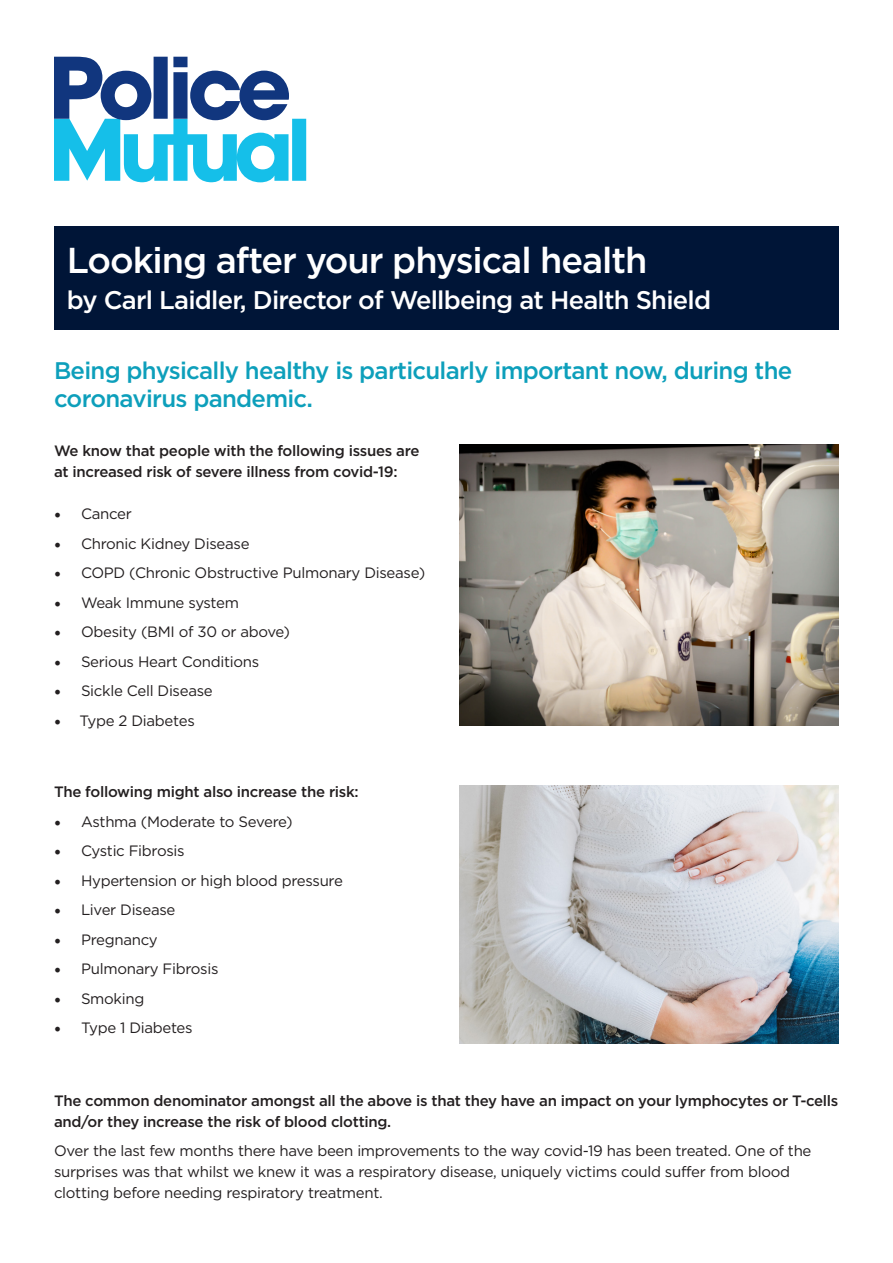
<style>
.page{position:relative;width:893px;height:1263px;background:#fff}
.page>*{position:absolute;margin:0;border:0;box-sizing:border-box;transform-origin:0 0}
.t1{font:500 36px "Gotham";letter-spacing:-.03em;color:#fff}
.t2{font:500 25.5px "Gotham";letter-spacing:-.03em;color:#fff}
.t3{font:500 24px/28px "Gotham";letter-spacing:-.03em;color:#0d9fbb}
.t4{font:15px/21px "Gotham";letter-spacing:-.02em;color:#231f20}
.t5{font:500 15px/21px "Gotham";letter-spacing:-.02em;color:#231f20}
.s1{font-size:24.6px}
.s2{font-family:"Minion Pro";font-size:18px}
</style>
<div class="page">
<svg style="left:54px;top:57px;width:252px;height:125px"></svg>
<div style="left:54px;top:226px;width:785px;height:104px;background:#001537"></div>
<img style="left:459px;top:785px;width:380px;height:259px">
<img style="left:459px;top:444px;width:380px;height:281px">
<p class="t1" style="left:67px;top:240px;width:582px">Looking after your physical health</p>
<p class="t2" style="left:67px;top:285px;width:646px">by Carl Laidler, Director of Wellbeing at Health Shield</p>
<p class="t3" style="left:54px;top:356px;width:740px">Being physically healthy is particularly important now, during the coronavirus pandemic<span class="s1">.</span></p>
<p class="t5" style="left:54px;top:440px;width:367px">We know that people with the following issues are at increased risk of severe illness from covid-19:</p>
<p class="t4" style="left:54px;top:503px;width:79px"><span class="s2">•</span> Cancer</p>
<p class="t4" style="left:54px;top:533px;width:197px"><span class="s2">•</span> Chronic Kidney Disease</p>
<p class="t4" style="left:54px;top:562px;width:373px"><span class="s2">•</span> COPD (Chronic Obstructive Pulmonary Disease)</p>
<p class="t4" style="left:54px;top:592px;width:186px"><span class="s2">•</span> Weak Immune system</p>
<p class="t4" style="left:54px;top:621px;width:238px"><span class="s2">•</span> Obesity (BMI of 30 or above)</p>
<p class="t4" style="left:54px;top:651px;width:207px"><span class="s2">•</span> Serious Heart Conditions</p>
<p class="t4" style="left:54px;top:680px;width:160px"><span class="s2">•</span> Sickle Cell Disease</p>
<p class="t4" style="left:54px;top:710px;width:142px"><span class="s2">•</span> Type 2 Diabetes</p>
<p class="t5" style="left:54px;top:781px;width:306px">The following might also increase the risk:</p>
<p class="t4" style="left:54px;top:811px;width:240px"><span class="s2">•</span> Asthma (Moderate to Severe)</p>
<p class="t4" style="left:54px;top:840px;width:132px"><span class="s2">•</span> Cystic Fibrosis</p>
<p class="t4" style="left:54px;top:870px;width:290px"><span class="s2">•</span> Hypertension or high blood pressure</p>
<p class="t4" style="left:54px;top:899px;width:123px"><span class="s2">•</span> Liver Disease</p>
<p class="t4" style="left:54px;top:929px;width:105px"><span class="s2">•</span> Pregnancy</p>
<p class="t4" style="left:54px;top:958px;width:166px"><span class="s2">•</span> Pulmonary Fibrosis</p>
<p class="t4" style="left:54px;top:988px;width:92px"><span class="s2">•</span> Smoking</p>
<p class="t4" style="left:54px;top:1017px;width:140px"><span class="s2">•</span> Type 1 Diabetes</p>
<p class="t5" style="left:54px;top:1090px;width:786px">The common denominator amongst all the above is that they have an impact on your lymphocytes or T-cells and/or they increase the risk of blood clotting.</p>
<p class="t4" style="left:54px;top:1140px;width:759px">Over the last few months there have been improvements to the way covid-19 has been treated. One of the surprises was that whilst we knew it was a respiratory disease, uniquely victims could suffer from blood clotting before needing respiratory treatment.</p>
</div>
